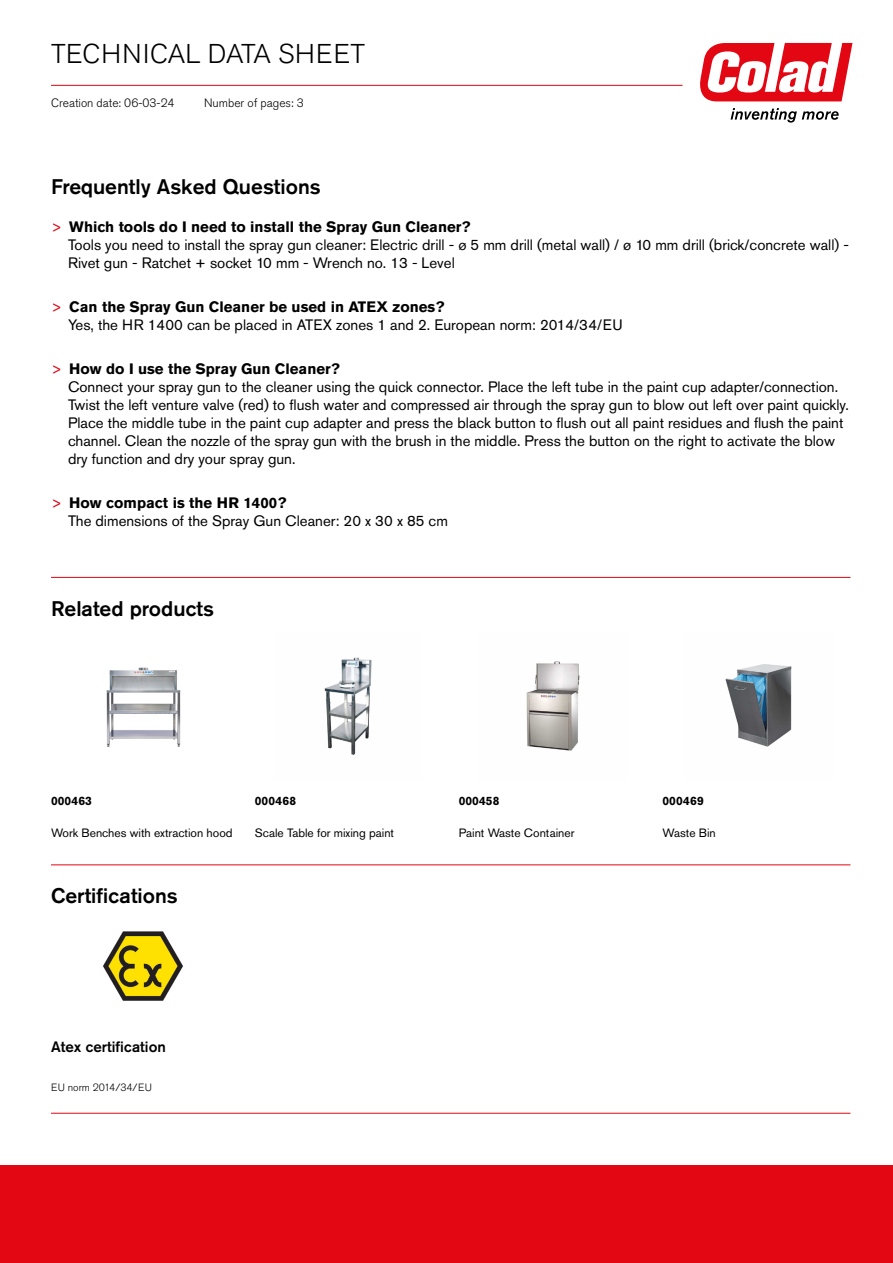
<style>
.page{position:relative;width:893px;height:1263px;background:#fff}
.page>*{position:absolute;margin:0;border:0;box-sizing:border-box;transform-origin:0 0}
.t1{font:300 27px "Akzidenz Grotesk Pro";letter-spacing:.01em;color:#000}
.t2{font:500 21px "Akzidenz Grotesk Pro";color:#000}
.t3{font:15px/18px "Akzidenz Grotesk Pro";color:#000}
.t4{font:500 15px "Akzidenz Grotesk Pro";color:#000}
.t5{font:12px "Akzidenz Grotesk Pro";color:#000}
.t6{font:300 12px "Akzidenz Grotesk Pro";color:#000}
.t7{font:700 12px "Akzidenz Grotesk Pro";letter-spacing:.01em;color:#000}
.t8{font:300 10.5px "Akzidenz Grotesk Pro";color:#000}
.s1{color:#e30613}
.s2{font-weight:700}
</style>
<div class="page">
<svg style="left:700px;top:43px;width:152px;height:58px"></svg>
<svg style="left:731px;top:108px;width:108px;height:15px"></svg>
<hr style="left:51px;top:85px;width:631px;height:1px;background:#e30613">
<div style="left:0;top:1165px;width:893px;height:98px;background:#e30613"></div>
<hr style="left:51px;top:577px;width:799px;height:1px;background:#e30613">
<img style="left:106px;top:667px;width:75px;height:80px">
<img style="left:324px;top:657px;width:48px;height:98px">
<img style="left:526px;top:661px;width:54px;height:90px">
<img style="left:725px;top:664px;width:67px;height:83px">
<hr style="left:51px;top:864px;width:799px;height:1px;background:#e30613">
<img style="left:103px;top:931px;width:80px;height:70px">
<hr style="left:51px;top:1113px;width:799px;height:1px;background:#e30613">
<h1 class="t1" style="left:51px;top:36px;width:316px">TECHNICAL DATA SHEET</h1>
<p class="t6" style="left:204px;top:95px;width:101px">Number of pages: 3</p>
<p class="t6" style="left:51px;top:95px;width:125px">Creation date: 06-03-24</p>
<h2 class="t2" style="left:51px;top:173px;width:271px">Frequently Asked Questions</h2>
<p class="t3" style="left:68px;top:218px;width:782px;text-indent:-17px"><span class="s1">&gt;</span> <span class="s2">Which tools do I need to install the Spray Gun Cleaner?<br></span>Tools you need to install the spray gun cleaner: Electric drill - ø 5 mm drill (metal wall) / ø 10 mm drill (brick/concrete wall) -<br>Rivet gun - Ratchet + socket 10 mm - Wrench no. 13 - Level</p>
<p class="t3" style="left:68px;top:298px;width:556px;text-indent:-17px"><span class="s1">&gt;</span> <span class="s2">Can the Spray Gun Cleaner be used in ATEX zones?<br></span>Yes, the HR 1400 can be placed in ATEX zones 1 and 2. European norm: 2014/34/EU</p>
<p class="t3" style="left:68px;top:359px;width:782px;text-indent:-17px"><span class="s1">&gt;</span> <span class="s2">How do I use the Spray Gun Cleaner?<br></span>Connect your spray gun to the cleaner using the quick connector. Place the left tube in the paint cup adapter/connection.<br>Twist the left venture valve (red) to flush water and compressed air through the spray gun to blow out left over paint quickly.<br>Place the middle tube in the paint cup adapter and press the black button to flush out all paint residues and flush the paint channel. Clean the nozzle of the spray gun with the brush in the middle. Press the button on the right to activate the blow dry function and dry your spray gun.</p>
<p class="t3" style="left:68px;top:493px;width:381px;text-indent:-17px"><span class="s1">&gt;</span> <span class="s2">How compact is the HR 1400?<br></span>The dimensions of the Spray Gun Cleaner: 20 x 30 x 85 cm</p>
<h2 class="t2" style="left:51px;top:595px;width:165px">Related products</h2>
<p class="t7" style="left:51px;top:793px;width:42px">000463</p>
<p class="t7" style="left:255px;top:793px;width:43px">000468</p>
<p class="t7" style="left:459px;top:793px;width:42px">000458</p>
<p class="t7" style="left:663px;top:793px;width:43px">000469</p>
<p class="t5" style="left:51px;top:825px;width:183px">Work Benches with extraction hood</p>
<p class="t5" style="left:255px;top:825px;width:141px">Scale Table for mixing paint</p>
<p class="t5" style="left:459px;top:825px;width:117px">Paint Waste Container</p>
<p class="t5" style="left:663px;top:825px;width:55px">Waste Bin</p>
<h2 class="t2" style="left:51px;top:882px;width:128px">Certifications</h2>
<p class="t4" style="left:51px;top:1037px;width:116px">Atex certification</p>
<p class="t8" style="left:51px;top:1080px;width:103px">EU norm 2014/34/EU</p>
</div>
